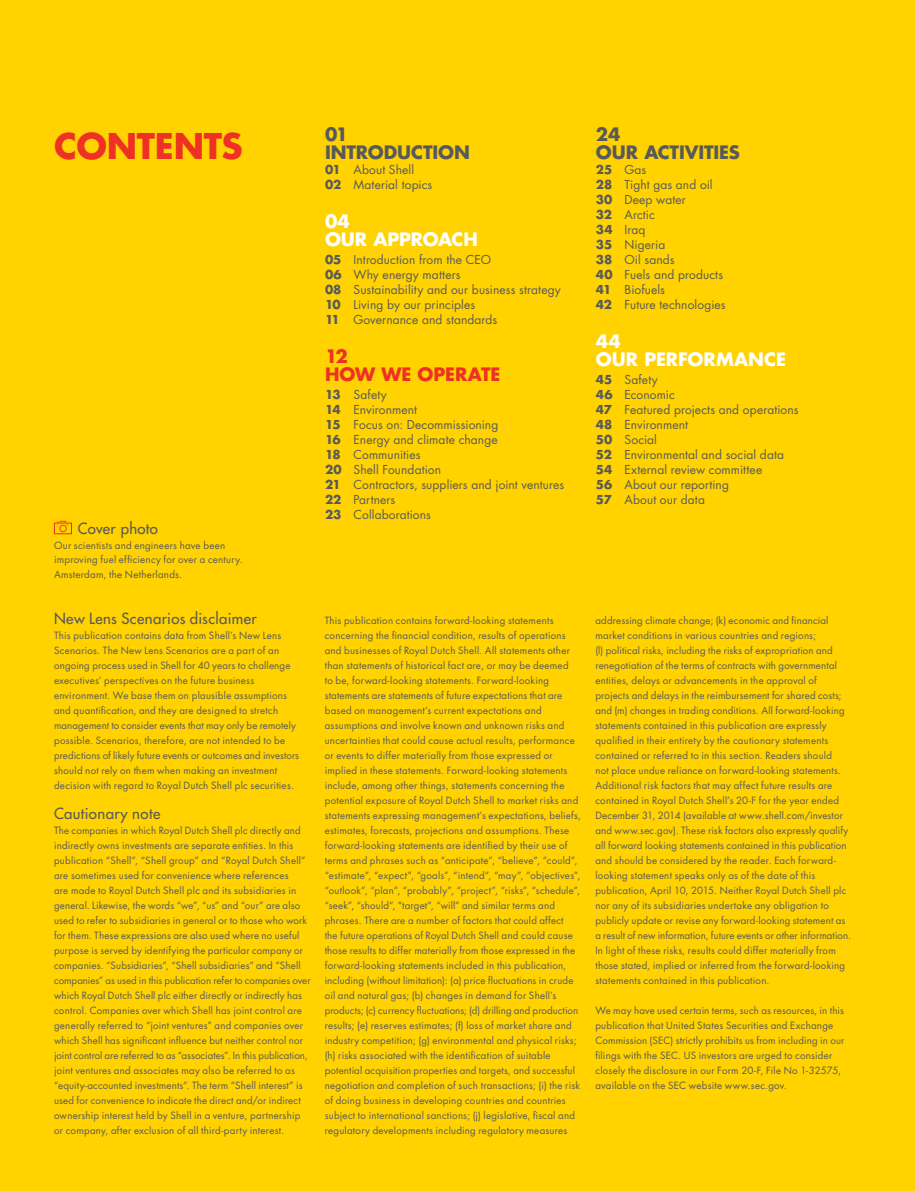
<style>
.page{position:relative;width:915px;height:1191px;background:#fff}
.page>*{position:absolute;margin:0;border:0;box-sizing:border-box;transform-origin:0 0}
.t1{font:700 34.5px "Futura Std";letter-spacing:-.01em;color:#ee3124}
.t2{font:700 18px/18px "Futura Std";letter-spacing:-.005em;color:#58595b}
.t3{font:700 18px/18px "Futura Std";color:#fff}
.t4{font:700 18px/18px "Futura Std";letter-spacing:-.005em;color:#ee3124}
.t5{font:500 15px "Futura Std";letter-spacing:.02em;color:#58595b}
.t6{font:12px/15px "Futura Std";letter-spacing:.01em;color:#58595b}
.t7{font:9.75px/15px "Futura Std";letter-spacing:.02em;color:#58595b}
.s1{font-weight:700}
</style>
<div class="page">
<div style="left:0;top:0;width:914px;height:1191px;background:#ffd200"></div>
<svg style="left:57px;top:521px;width:11px;height:11px"></svg>
<div style="left:54px;top:522px;width:18px;height:12px;border:1px solid #ee3124"></div>
<h1 class="t1" style="left:54px;top:123px;width:190px">CONTENTS</h1>
<h3 class="t5" style="left:78px;top:519px;width:82px">Cover photo</h3>
<p class="t7" style="left:54px;top:538px;width:190px;line-height:14.2px">Our scientists and engineers have been improving fuel efficiency for over a century.<br>Amsterdam, the Netherlands.</p>
<h3 class="t5" style="left:54px;top:609px;width:204px">New Lens Scenarios disclaimer</h3>
<p class="t7" style="left:54px;top:628px;width:246px">This publication contains data from Shell’s New Lens Scenarios. The New Lens Scenarios are a part of an ongoing process used in Shell for 40 years to challenge executives’ perspectives on the future business environment. We base them on plausible assumptions and quantification, and they are designed to stretch management to consider events that may only be remotely possible. Scenarios, therefore, are not intended to be predictions of likely future events or outcomes and investors should not rely on them when making an investment decision with regard to Royal Dutch Shell plc securities.</p>
<h3 class="t5" style="left:54px;top:804px;width:108px">Cautionary note</h3>
<p class="t7" style="left:54px;top:823px;width:258px">The companies in which Royal Dutch Shell plc directly and indirectly owns investments are separate entities. In this publication “Shell”, “Shell group” and “Royal Dutch Shell” are sometimes used for convenience where references<br>are made to Royal Dutch Shell plc and its subsidiaries in general. Likewise, the words “we”, “us” and “our” are also used to refer to subsidiaries in general or to those who work for them. These expressions are also used where no useful purpose is served by identifying the particular company or companies. “Subsidiaries”, “Shell subsidiaries” and “Shell companies” as used in this publication refer to companies over which Royal Dutch Shell plc either directly or indirectly has control. Companies over which Shell has joint control are generally referred to “joint ventures” and companies over which Shell has significant influence but neither control nor joint control are referred to as “associates”. In this publication, joint ventures and associates may also be referred to as “equity-accounted investments”. The term “Shell interest” is used for convenience to indicate the direct and/or indirect ownership interest held by Shell in a venture, partnership or company, after exclusion of all third-party interest.</p>
<h2 class="t2" style="left:325px;top:125px;width:147px">01<br>INTRODUCTION</h2>
<p class="t6" style="left:325px;top:162px;width:109px"><span class="s1">01</span> About Shell<br><span class="s1">02</span> Material topics</p>
<h2 class="t3" style="left:325px;top:212px;width:154px">04<br>OUR APPROACH</h2>
<p class="t6" style="left:325px;top:252px;width:237px"><span class="s1">05</span> Introduction from the CEO<br><span class="s1">06</span> Why energy matters<br><span class="s1">08</span> Sustainability and our business strategy<br><span class="s1">10</span> Living by our principles<br><span class="s1">11</span> Governance and standards</p>
<h2 class="t4" style="left:325px;top:347px;width:177px">12<br>HOW WE OPERATE</h2>
<p class="t6" style="left:325px;top:387px;width:241px"><span class="s1">13</span> Safety<br><span class="s1">14</span> Environment<br><span class="s1">15</span> Focus on: Decommissioning<br><span class="s1">16</span> Energy and climate change<br><span class="s1">18</span> Communities<br><span class="s1">20</span> Shell Foundation<br><span class="s1">21</span> Contractors, suppliers and joint ventures<br><span class="s1">22</span> Partners<br><span class="s1">23</span> Collaborations</p>
<h2 class="t2" style="left:595px;top:125px;width:145px">24<br>OUR ACTIVITIES</h2>
<p class="t6" style="left:595px;top:162px;width:131px"><span class="s1">25</span> Gas<br><span class="s1">28</span> Tight gas and oil<br><span class="s1">30</span> Deep water<br><span class="s1">32</span> Arctic<br><span class="s1">34</span> Iraq<br><span class="s1">35</span> Nigeria<br><span class="s1">38</span> Oil sands<br><span class="s1">40</span> Fuels and products<br><span class="s1">41</span> Biofuels<br><span class="s1">42</span> Future technologies</p>
<h2 class="t3" style="left:595px;top:332px;width:191px">44<br>OUR PERFORMANCE</h2>
<p class="t6" style="left:595px;top:372px;width:204px"><span class="s1">45</span> Safety<br><span class="s1">46</span> Economic<br><span class="s1">47</span> Featured projects and operations<br><span class="s1">48</span> Environment<br><span class="s1">50</span> Social<br><span class="s1">52</span> Environmental and social data<br><span class="s1">54</span> External review committee<br><span class="s1">56</span> About our reporting<br><span class="s1">57</span> About our data</p>
<p class="t7" style="left:324px;top:613px;width:258px">This publication contains forward-looking statements concerning the financial condition, results of operations and businesses of Royal Dutch Shell. All statements other than statements of historical fact are, or may be deemed<br>to be, forward-looking statements. Forward-looking statements are statements of future expectations that are based on management’s current expectations and assumptions and involve known and unknown risks and uncertainties that could cause actual results, performance or events to differ materially from those expressed or implied in these statements. Forward-looking statements include, among other things, statements concerning the potential exposure of Royal Dutch Shell to market risks and statements expressing management’s expectations, beliefs, estimates, forecasts, projections and assumptions. These forward-looking statements are identified by their use of terms and phrases such as “anticipate”, “believe”, “could”, “estimate”, “expect”, “goals”, “intend”, “may”, “objectives”, “outlook”, “plan”, “probably”, “project”, “risks”, “schedule”, “seek”, “should”, “target”, “will” and similar terms and phrases. There are a number of factors that could affect<br>the future operations of Royal Dutch Shell and could cause those results to differ materially from those expressed in the forward-looking statements included in this publication, including (without limitation): (a) price fluctuations in crude oil and natural gas; (b) changes in demand for Shell’s products; (c) currency fluctuations; (d) drilling and production results; (e) reserves estimates; (f) loss of market share and industry competition; (g) environmental and physical risks; (h) risks associated with the identification of suitable potential acquisition properties and targets, and successful negotiation and completion of such transactions; (i) the risk of doing business in developing countries and countries subject to international sanctions; (j) legislative, fiscal and regulatory developments including regulatory measures</p>
<p class="t7" style="left:595px;top:613px;width:257px">addressing climate change; (k) economic and financial market conditions in various countries and regions;<br>(l) political risks, including the risks of expropriation and renegotiation of the terms of contracts with governmental entities, delays or advancements in the approval of projects and delays in the reimbursement for shared costs; and (m) changes in trading conditions. All forward-looking statements contained in this publication are expressly qualified in their entirety by the cautionary statements contained or referred to in this section. Readers should<br>not place undue reliance on forward-looking statements.<br>Additional risk factors that may affect future results are contained in Royal Dutch Shell’s 20-F for the year ended December 31, 2014 (available at www.shell.com/investor and www.sec.gov). These risk factors also expressly qualify all forward looking statements contained in this publication and should be considered by the reader. Each forward&shy;looking statement speaks only as of the date of this publication, April 10, 2015. Neither Royal Dutch Shell plc nor any of its subsidiaries undertake any obligation to publicly update or revise any forward-looking statement as a result of new information, future events or other information.<br>In light of these risks, results could differ materially from those stated, implied or inferred from the forward-looking statements contained in this publication.</p>
<p class="t7" style="left:595px;top:1003px;width:250px">We may have used certain terms, such as resources, in this publication that United States Securities and Exchange Commission (SEC) strictly prohibits us from including in our filings with the SEC. US investors are urged to consider closely the disclosure in our Form 20-F, File No 1-32575, available on the SEC website www.sec.gov.</p>
</div>
